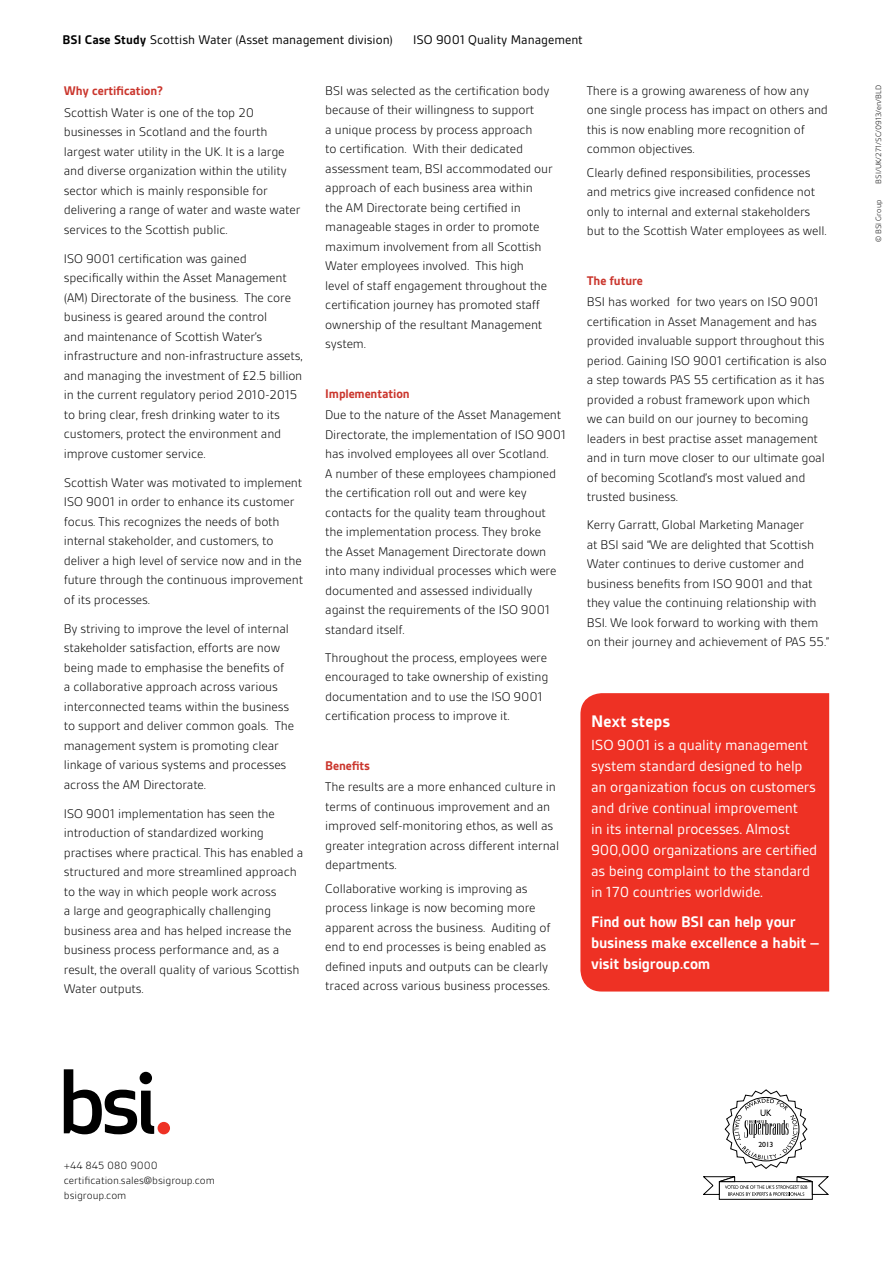
<style>
.page{position:relative;width:893px;height:1263px;background:#fff}
.page>*{position:absolute;margin:0;border:0;box-sizing:border-box;transform-origin:0 0}
.t1{font:700 18px "BSI Gesta";color:#fff}
.t2{font:700 16.5px/21px "BSI Gesta";letter-spacing:-.01em;color:#fff}
.t3{font:15.75px/21px "BSI Gesta";letter-spacing:-.01em;color:#fff}
.t4{font:300 13.5px/19.5px "BSI Gesta";letter-spacing:-.01em;color:#000}
.t5{font:13.5px "BSI Gesta";color:#000}
.t6{font:700 13.5px "BSI Gesta";letter-spacing:-.01em;color:#ca352c}
.t7{font:300 11.25px/15px "BSI Gesta";color:#000}
.t8{font:300 8.25px "BSI Gesta";color:#000}
.t9{font:7.5px "Gill Sans";color:#000;scale:1.04 1}
.s1{font-weight:700}
</style>
<div class="page">
<svg style="left:64px;top:1069px;width:90px;height:65px"></svg>
<div style="left:158px;top:1122px;width:12px;height:12px;background:#ee3124;border-radius:50%"></div>
<svg style="left:703px;top:1176px;width:125px;height:20px"></svg>
<svg style="left:725px;top:1090px;width:82px;height:79px"></svg>
<div style="left:580px;top:693px;width:249px;height:298px;background:#ee3124"></div>
<p class="t5" style="left:62px;top:32px;width:332px"><span class="s1">BSI Case Study</span> Scottish Water (Asset management division)</p>
<p class="t5" style="left:413px;top:32px;width:171px">ISO 9001 Quality Management</p>
<p class="t6" style="left:64px;top:84px;width:101px">Why certification?</p>
<p class="t4" style="left:64px;top:103px;width:238px">Scottish Water is one of the top 20 businesses in Scotland and the fourth largest water utility in the UK. It is a large and diverse organization within the utility sector which is mainly responsible for delivering a range of water and waste water services to the Scottish public.</p>
<p class="t4" style="left:64px;top:249px;width:240px">ISO 9001 certification was gained specifically within the Asset Management (AM) Directorate of the business. The core business is geared around the control<br>and maintenance of Scottish Water’s infrastructure and non-infrastructure assets, and managing the investment of £2.5 billion in the current regulatory period 2010-2015 to bring clear, fresh drinking water to its customers, protect the environment and improve customer service.</p>
<p class="t4" style="left:64px;top:473px;width:241px">Scottish Water was motivated to implement ISO 9001 in order to enhance its customer focus. This recognizes the needs of both internal stakeholder, and customers, to deliver a high level of service now and in the future through the continuous improvement of its processes.</p>
<p class="t4" style="left:64px;top:619px;width:232px">By striving to improve the level of internal stakeholder satisfaction, efforts are now being made to emphasise the benefits of<br>a collaborative approach across various interconnected teams within the business to support and deliver common goals. The management system is promoting clear linkage of various systems and processes across the AM Directorate.</p>
<p class="t4" style="left:64px;top:804px;width:241px">ISO 9001 implementation has seen the introduction of standardized working practises where practical. This has enabled a structured and more streamlined approach to the way in which people work across<br>a large and geographically challenging business area and has helped increase the business process performance and, as a result, the overall quality of various Scottish Water outputs.</p>
<p class="t4" style="left:325px;top:81px;width:229px">BSI was selected as the certification body because of their willingness to support<br>a unique process by process approach<br>to certification. With their dedicated assessment team, BSI accommodated our approach of each business area within the AM Directorate being certified in manageable stages in order to promote maximum involvement from all Scottish Water employees involved. This high<br>level of staff engagement throughout the certification journey has promoted staff ownership of the resultant Management system.</p>
<p class="t6" style="left:325px;top:386px;width:86px">Implementation</p>
<p class="t4" style="left:325px;top:405px;width:242px">Due to the nature of the Asset Management Directorate, the implementation of ISO 9001 has involved employees all over Scotland.<br>A number of these employees championed the certification roll out and were key contacts for the quality team throughout the implementation process. They broke<br>the Asset Management Directorate down into many individual processes which were documented and assessed individually against the requirements of the ISO 9001 standard itself.</p>
<p class="t4" style="left:325px;top:648px;width:225px">Throughout the process, employees were encouraged to take ownership of existing documentation and to use the ISO 9001 certification process to improve it.</p>
<p class="t6" style="left:325px;top:758px;width:46px">Benefits</p>
<p class="t4" style="left:325px;top:777px;width:235px">The results are a more enhanced culture in terms of continuous improvement and an improved self-monitoring ethos, as well as greater integration across different internal departments.</p>
<p class="t4" style="left:325px;top:879px;width:227px">Collaborative working is improving as process linkage is now becoming more apparent across the business. Auditing of end to end processes is being enabled as defined inputs and outputs can be clearly traced across various business processes.</p>
<p class="t4" style="left:587px;top:81px;width:243px">There is a growing awareness of how any one single process has impact on others and this is now enabling more recognition of common objectives.</p>
<p class="t4" style="left:587px;top:163px;width:241px">Clearly defined responsibilities, processes and metrics give increased confidence not only to internal and external stakeholders but to the Scottish Water employees as well.</p>
<p class="t6" style="left:587px;top:273px;width:58px">The future</p>
<p class="t4" style="left:587px;top:292px;width:242px">BSI has worked for two years on ISO 9001 certification in Asset Management and has provided invaluable support throughout this period. Gaining ISO 9001 certification is also a step towards PAS 55 certification as it has provided a robust framework upon which we can build on our journey to becoming leaders in best practise asset management and in turn move closer to our ultimate goal of becoming Scotland’s most valued and trusted business.</p>
<p class="t4" style="left:587px;top:515px;width:244px">Kerry Garratt, Global Marketing Manager<br>at BSI said “We are delighted that Scottish Water continues to derive customer and business benefits from ISO 9001 and that they value the continuing relationship with BSI. We look forward to working with them on their journey and achievement of PAS 55.”</p>
<h1 class="t1" style="left:591px;top:712px;width:81px">Next steps</h1>
<p class="t3" style="left:591px;top:734px;width:228px">ISO 9001 is a quality management system standard designed to help an organization focus on customers and drive continual improvement<br>in its internal processes. Almost 900,000 organizations are certified as being complaint to the standard in 170 countries worldwide.</p>
<p class="t2" style="left:591px;top:911px;width:229px">Find out how BSI can help your business make excellence a habit – visit bsigroup.com</p>
<p class="t8" style="left:874px;top:184px;width:100px;rotate:-90deg">BSI/UK/271/SC/0913/en/BLD</p>
<p class="t8" style="left:874px;top:242px;width:44px;rotate:-90deg">© BSI Group</p>
<p class="t7" style="left:64px;top:1158px;width:153px">+44 845 080 9000 certification.sales@bsigroup.com bsigroup.com</p>
<p class="t9" style="left:759px;top:1140px;width:16px">2013</p>
</div>
